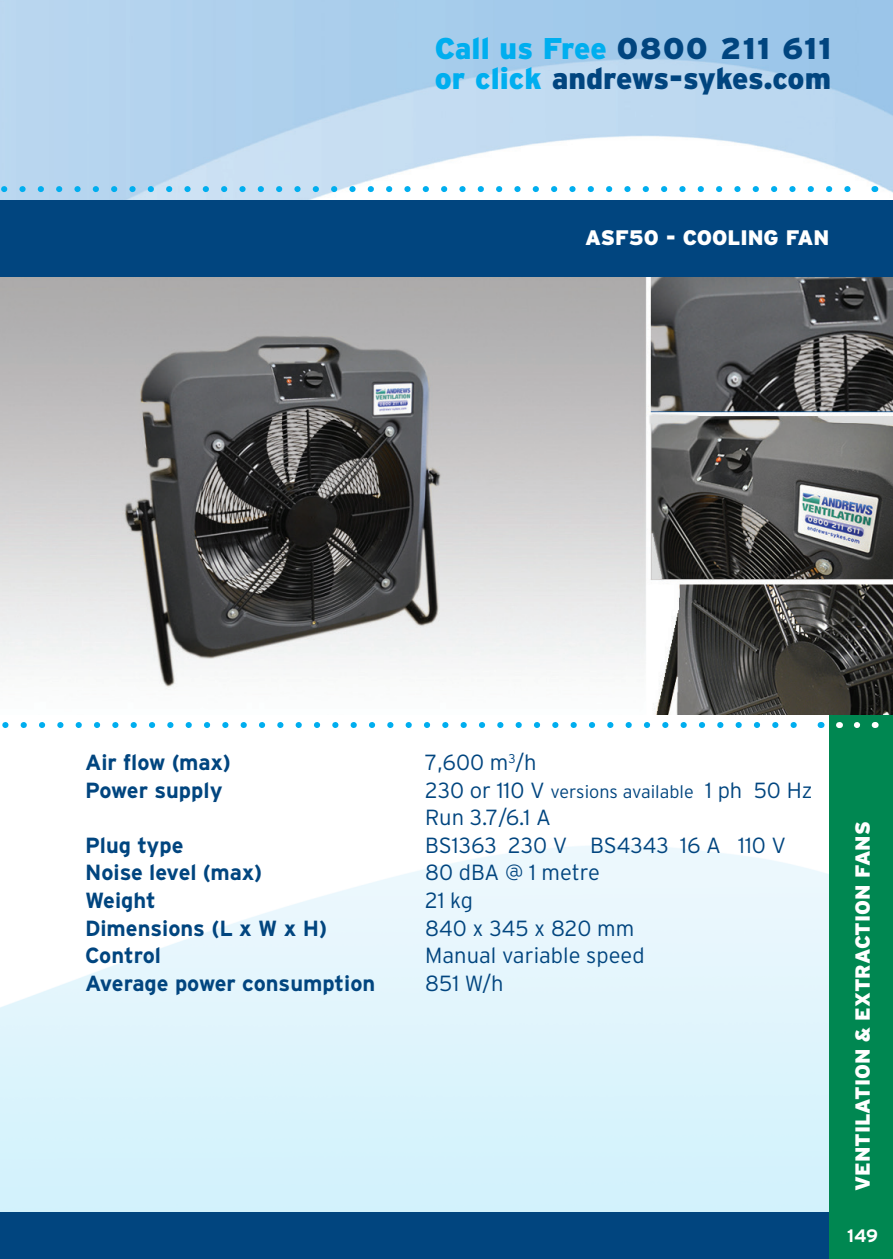
<style>
.page{position:relative;width:893px;height:1259px;background:#fff}
.page>*{position:absolute;margin:0;border:0;box-sizing:border-box;transform-origin:0 0}
.t1{font:900 30px/30px "Interstate";color:#01457f}
.t2{font:700 21.9px/27.6px "Interstate";color:#01457f}
.t3{font:300 21.9px/27.6px "Interstate";color:#01457f}
.t4{font:900 21px "Interstate";color:#fff}
.t5{font:900 20.4px "Interstate";color:#fff}
.t6{font:300 18px "Interstate";color:#01457f}
.t7{font:700 18px "Interstate";color:#fff}
.s1{color:#00aeef}
.s2{font-size:21.9px}
</style>
<div class="page">
<img style="left:0;top:0;width:893px;height:200px">
<div style="left:0;top:1212px;width:893px;height:47px;background:#01457f"></div>
<div style="left:829px;top:714px;width:64px;height:545px;background:#008751"></div>
<svg style="left:0;top:186px;width:865px;height:6px"></svg>
<svg style="left:857px;top:722px;width:4px;height:6px"></svg>
<svg style="left:2px;top:722px;width:795px;height:6px"></svg>
<div style="left:0;top:200px;width:893px;height:78px;background:#01457f"></div>
<img style="left:0;top:278px;width:893px;height:436px">
<h1 class="t1" style="left:435px;top:33px;width:398px"><span class="s1">Call us Free</span> 0800 211 611 <span class="s1">or click</span> andrews-sykes.com</h1>
<p class="t4" style="left:585px;top:225px;width:245px">ASF50 - COOLING FAN</p>
<p class="t2" style="left:85px;top:748px;width:147px">Air flow (max)<br>Power supply</p>
<p class="t2" style="left:85px;top:831px;width:292px">Plug type<br>Noise level (max)<br>Weight<br>Dimensions (L x W x H)<br>Control<br>Average power consumption</p>
<p class="t3" style="left:425px;top:748px;width:113px">7,600 m<sup>3</sup>/h</p>
<p class="t6" style="left:425px;top:781px;width:389px"><span class="s2">230 or 110 V</span> versions available <span class="s2">1 ph 50 Hz</span></p>
<p class="t3" style="left:425px;top:803px;width:362px">Run 3.7/6.1 A<br>BS1363 230 V BS4343 16 A 110 V<br>80 dBA @ 1 metre<br>21 kg<br>840 x 345 x 820 mm<br>Manual variable speed<br>851 W/h</p>
<p class="t5" style="left:851px;top:1191px;width:371px;rotate:-90deg">VENTILATION &amp; EXTRACTION FANS</p>
<p class="t7" style="left:847px;top:1225px;width:32px">149</p>
</div>
